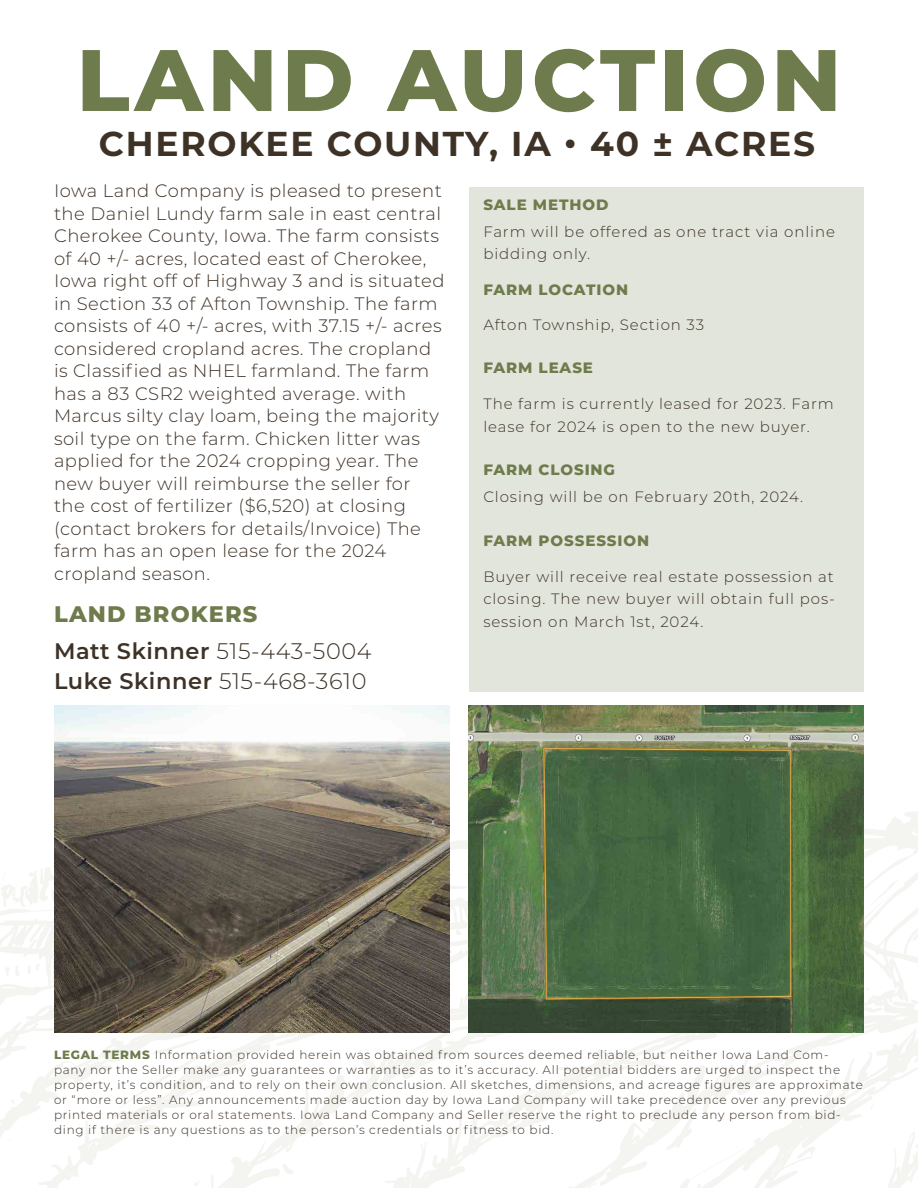
<style>
.page{position:relative;width:918px;height:1188px;background:#fff}
.page>*{position:absolute;margin:0;border:0;box-sizing:border-box;transform-origin:0 0}
.t1{font:800 87px "Montserrat";letter-spacing:.05em;color:#6e7b4c}
.t2{font:700 34.5px "Montserrat";letter-spacing:.05em;color:#3e3227}
.t3{font:300 22.5px/36.8px "Montserrat";letter-spacing:.025em;color:#3e3227}
.t4{font:300 18px/22.5px "Montserrat";letter-spacing:.025em;color:#3e3227}
.t5{font:300 15px/22.5px "Montserrat";letter-spacing:.06em;color:#3e3227}
.t6{font:800 15px "Montserrat";letter-spacing:.06em;color:#6e7b4c}
.t7{font:300 12px/15px "Montserrat";letter-spacing:.06em;color:#3e3227}
.s1{font-weight:800;color:#6e7b4c}
.s2{font-weight:600}
</style>
<div class="page">
<svg style="left:0;top:812px;width:918px;height:376px"></svg>
<div style="left:469px;top:187px;width:395px;height:504px;background:#e2e5db"></div>
<img style="left:54px;top:705px;width:396px;height:327px">
<img style="left:468px;top:705px;width:396px;height:327px">
<h1 class="t1" style="left:77px;top:16px;width:766px">LAND AUCTION</h1>
<h2 class="t2" style="left:99px;top:119px;width:718px">CHEROKEE COUNTY, IA • 40 ± ACRES</h2>
<p class="t6" style="left:483px;top:193px;width:127px">SALE METHOD</p>
<p class="t5" style="left:483px;top:220px;width:353px">Farm will be offered as one tract via online bidding only.</p>
<p class="t6" style="left:483px;top:279px;width:146px">FARM LOCATION</p>
<p class="t5" style="left:483px;top:313px;width:222px">Afton Township, Section 33</p>
<p class="t6" style="left:483px;top:357px;width:111px">FARM LEASE</p>
<p class="t5" style="left:483px;top:392px;width:352px">The farm is currently leased for 2023. Farm lease for 2024 is open to the new buyer.</p>
<p class="t6" style="left:483px;top:459px;width:133px">FARM CLOSING</p>
<p class="t5" style="left:483px;top:485px;width:321px">Closing will be on February 20th, 2024.</p>
<p class="t6" style="left:483px;top:529px;width:167px">FARM POSSESSION</p>
<p class="t5" style="left:483px;top:565px;width:353px;text-align:justify">Buyer will receive real estate possession at closing. The new buyer will obtain full pos&shy;session on March 1st, 2024.</p>
<p class="t4" style="left:54px;top:179px;width:392px">Iowa Land Company is pleased to present the Daniel Lundy farm sale in east central Cherokee County, Iowa. The farm consists of 40 +/- acres, located east of Cherokee, Iowa right off of Highway 3 and is situated in Section 33 of Afton Township. The farm consists of 40 +/- acres, with 37.15 +/- acres considered cropland acres. The cropland is Classified as NHEL farmland. The farm has a 83 CSR2 weighted average. with Marcus silty clay loam, being the majority soil type on the farm. Chicken litter was applied for the 2024 cropping year. The new buyer will reimburse the seller for the cost of fertilizer ($6,520) at closing (contact brokers for details/Invoice) The farm has an open lease for the 2024 cropland season.</p>
<p class="t3" style="left:54px;top:595px;width:319px"><span class="s1">LAND BROKERS<br></span><span class="s2">Matt Skinner</span> 515-443-5004</p>
<p class="t3" style="left:54px;top:661px;width:314px"><span class="s2">Luke Skinner</span> 515-468-3610</p>
<p class="t7" style="left:54px;top:1047px;width:810px"><span class="s1">LEGAL TERMS</span> Information provided herein was obtained from sources deemed reliable, but neither Iowa Land Com&shy;pany nor the Seller make any guarantees or warranties as to it’s accuracy. All potential bidders are urged to inspect the property, it’s condition, and to rely on their own conclusion. All sketches, dimensions, and acreage figures are approximate or “more or less”. Any announcements made auction day by Iowa Land Company will take precedence over any previous printed materials or oral statements. Iowa Land Company and Seller reserve the right to preclude any person from bid&shy;ding if there is any questions as to the person’s credentials or fitness to bid.</p>
</div>
